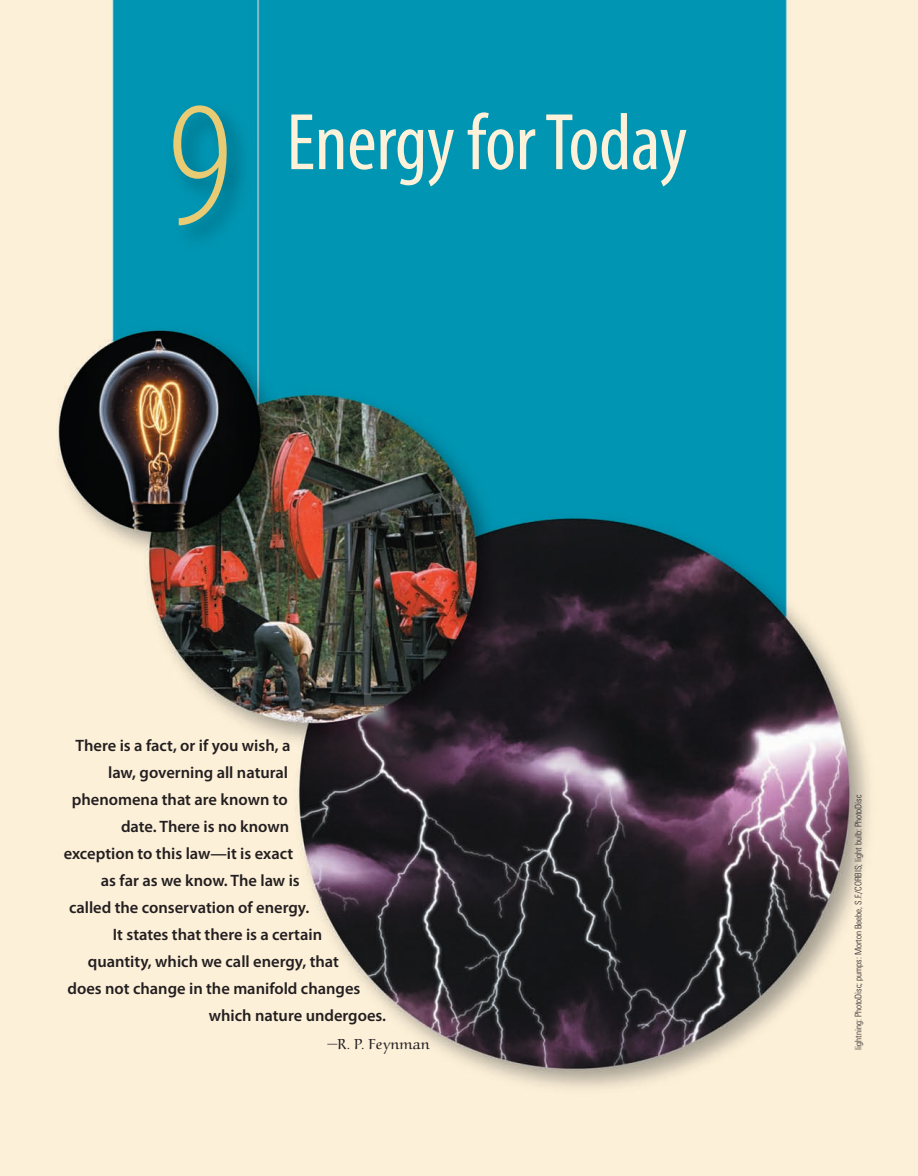
<style>
.page{position:relative;width:918px;height:1176px;background:#fff}
.page>*{position:absolute;margin:0;border:0;box-sizing:border-box;transform-origin:0 0}
.t1{font:300 condensed 180px "Myriad Pro";color:#e9cb74}
.t2{font:condensed 81px "Myriad Pro";letter-spacing:-.005em;color:#fef1d9}
.t3{font:600 16.5px "Myriad Pro";color:#231f20}
.t4{font:15px "URW Alcuin T Ligh";color:#231f20}
.t5{font:300 condensed 9px "Univers";color:#231f20}
</style>
<div class="page">
<img style="left:0;top:0;width:918px;height:1175px">
<p class="t1" style="left:167px;top:100px;width:66px">9</p>
<p class="t2" style="left:286px;top:113px;width:402px">Energy for Today</p>
<p class="t3" style="left:76px;top:739px;width:216px">There is a fact, or if you wish, a</p>
<p class="t3" style="left:108px;top:766px;width:182px">law, governing all natural</p>
<p class="t3" style="left:72px;top:793px;width:218px">phenomena that are known to</p>
<p class="t3" style="left:121px;top:820px;width:170px">date. There is no known</p>
<p class="t3" style="left:64px;top:847px;width:231px">exception to this law—it is exact</p>
<p class="t3" style="left:101px;top:874px;width:200px">as far as we know. The law is</p>
<p class="t3" style="left:69px;top:901px;width:242px">called the conservation of energy.</p>
<p class="t3" style="left:113px;top:928px;width:211px">It states that there is a certain</p>
<p class="t3" style="left:88px;top:955px;width:253px">quantity, which we call energy, that</p>
<p class="t3" style="left:67px;top:982px;width:295px">does not change in the manifold changes</p>
<p class="t3" style="left:209px;top:1009px;width:179px">which nature undergoes.</p>
<p class="t4" style="left:327px;top:1036px;width:104px">—R. P. Feynman</p>
<p class="t5" style="left:855px;top:1049px;width:256px;rotate:-90deg">lightning: PhotoDisc; pumps: Morton Beebe, S.F./CORBIS; light bulb: PhotoDisc</p>
</div>
